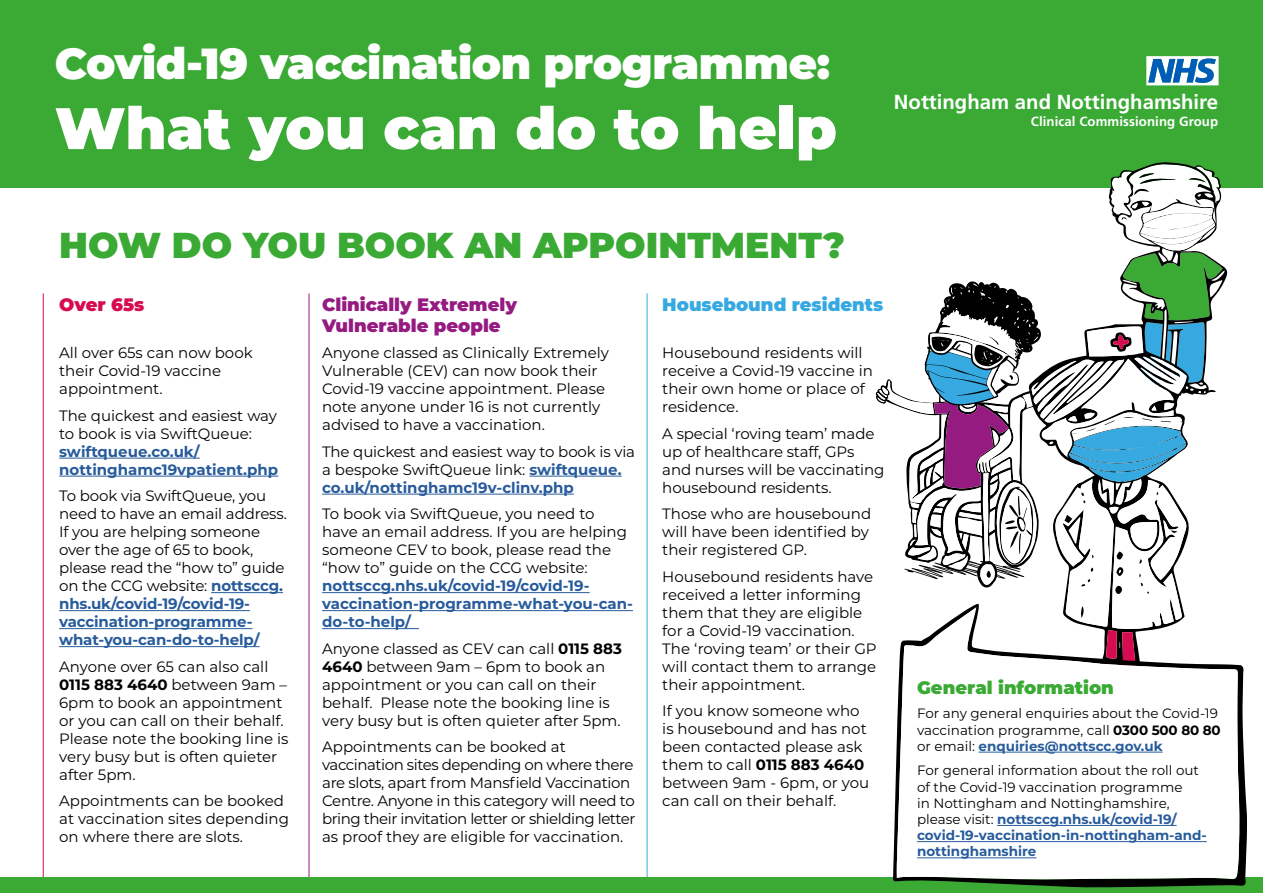
<style>
.page{position:relative;width:1263px;height:893px;background:#fff}
.page>*{position:absolute;margin:0;border:0;box-sizing:border-box;transform-origin:0 0}
.t1{font:900 58.5px "Montserrat";color:#fff}
.t2{font:900 43.5px "Montserrat";letter-spacing:-.01em;color:#fff}
.t3{font:900 36px "Montserrat";color:#3aaa35}
.t4{font:700 20.4px "Frutiger LT Std";color:#fff}
.t5{font:900 18px/21.6px "Montserrat";color:#951b81}
.t6{font:900 18px "Montserrat";color:#36a9e1}
.t7{font:900 18px "Montserrat";color:#3aaa35}
.t8{font:900 18px "Montserrat";color:#d60b52}
.t9{font:15px/18px "Montserrat";color:#000}
.t10{font:15px/18px "Montserrat";letter-spacing:-.02em;color:#000}
.t11{font:700 15px/18px "Montserrat";color:#275b9b}
.t12{font:13.5px/16.2px "Montserrat";color:#000}
.t13{font:700 13.2px "Frutiger LT Std";letter-spacing:.005em;color:#fff}
.s1{font-weight:700}
.s2{font-weight:700;color:#275b9b}
</style>
<div class="page">
<hr style="left:309px;top:293px;width:1px;height:600px;background:#951b81">
<hr style="left:647px;top:293px;width:1px;height:600px;background:#36a9e1">
<hr style="left:43px;top:293px;width:1px;height:600px;background:#d60b52">
<div style="left:0;top:877px;width:1263px;height:16px;background:#3aaa35"></div>
<div style="left:0;top:0;width:1263px;height:188px;background:#3aaa35"></div>
<hr style="left:529px;top:476px;width:93px;height:1px;background:#275b9b">
<hr style="left:322px;top:494px;width:252px;height:1px;background:#275b9b">
<hr style="left:322px;top:592px;width:268px;height:1px;background:#275b9b">
<hr style="left:322px;top:610px;width:311px;height:1px;background:#275b9b">
<hr style="left:322px;top:628px;width:97px;height:1px;background:#275b9b">
<hr style="left:59px;top:458px;width:141px;height:1px;background:#275b9b">
<hr style="left:59px;top:476px;width:219px;height:1px;background:#275b9b">
<hr style="left:211px;top:592px;width:72px;height:1px;background:#275b9b">
<hr style="left:59px;top:610px;width:191px;height:1px;background:#275b9b">
<hr style="left:59px;top:628px;width:193px;height:1px;background:#275b9b">
<hr style="left:59px;top:646px;width:201px;height:1px;background:#275b9b">
<svg style="left:893px;top:665px;width:354px;height:222px;fill:#000"></svg>
<svg style="left:897px;top:664px;width:342px;height:216px"></svg>
<hr style="left:978px;top:752px;width:184px;height:1px;background:#275b9b">
<hr style="left:997px;top:825px;width:179px;height:1px;background:#275b9b">
<hr style="left:917px;top:841px;width:290px;height:1px;background:#275b9b">
<hr style="left:917px;top:857px;width:119px;height:1px;background:#275b9b">
<svg style="left:877px;top:162px;width:351px;height:529px"></svg>
<svg style="left:1146px;top:56px;width:72px;height:29px;background:#7eaed6"></svg>
<h2 class="t2" style="left:55px;top:31px;width:777px">Covid-19 vaccination programme:</h2>
<h1 class="t1" style="left:55px;top:84px;width:783px">What you can do to help</h1>
<h3 class="t4" style="left:894px;top:89px;width:326px">Nottingham and Nottinghamshire</h3>
<p class="t13" style="left:1031px;top:114px;width:189px">Clinical Commissioning Group</p>
<h3 class="t3" style="left:59px;top:218px;width:787px">HOW DO YOU BOOK AN APPOINTMENT?</h3>
<p class="t6" style="left:662px;top:291px;width:222px">Housebound residents</p>
<p class="t9" style="left:662px;top:343px;width:212px">Housebound residents will receive a Covid-19 vaccine in their own home or place of residence.</p>
<p class="t9" style="left:662px;top:424px;width:224px">A special ‘roving team’ made up of healthcare staff, GPs and nurses will be vaccinating housebound residents.</p>
<p class="t9" style="left:662px;top:504px;width:210px">Those who are housebound will have been identified by their registered GP.</p>
<p class="t9" style="left:662px;top:567px;width:216px">Housebound residents have received a letter informing them that they are eligible for a Covid-19 vaccination.<br>The ‘roving team’ or their GP will contact them to arrange their appointment.</p>
<p class="t9" style="left:662px;top:701px;width:208px">If you know someone who is housebound and has not been contacted please ask them to call <span class="s1">0115 883 4640 </span>between 9am - 6pm, or you can call on their behalf.</p>
<p class="t5" style="left:322px;top:292px;width:196px">Clinically Extremely<br>Vulnerable people</p>
<p class="t9" style="left:322px;top:343px;width:288px">Anyone classed as Clinically Extremely Vulnerable (CEV) can now book their Covid-19 vaccine appointment. Please note anyone under 16 is not currently advised to have a vaccination.</p>
<p class="t9" style="left:322px;top:442px;width:314px">The quickest and easiest way to book is via a bespoke SwiftQueue link: <span class="s2">swiftqueue. co.uk/nottinghamc19v-clinv.php</span></p>
<p class="t9" style="left:322px;top:504px;width:306px">To book via SwiftQueue, you need to have an email address. If you are helping someone CEV to book, please read the “how to” guide on the CCG website:</p>
<p class="t11" style="left:322px;top:576px;width:312px">nottsccg.nhs.uk/covid-19/covid-19- vaccination-programme-what-you-can&shy;do-to-help/</p>
<p class="t9" style="left:322px;top:639px;width:301px">Anyone classed as CEV can call <span class="s1">0115 883<br>4640</span> between 9am – 6pm to book an appointment or you can call on their behalf. Please note the booking line is very busy but is often quieter after 5pm.</p>
<p class="t10" style="left:322px;top:737px;width:315px">Appointments can be booked at vaccination sites depending on where there are slots, apart from Mansfield Vaccination Centre. Anyone in this category will need to bring their invitation letter or shielding letter as proof they are eligible for vaccination.</p>
<p class="t8" style="left:59px;top:291px;width:87px">Over 65s</p>
<p class="t9" style="left:59px;top:343px;width:195px">All over 65s can now book their Covid-19 vaccine appointment.</p>
<p class="t9" style="left:59px;top:406px;width:219px">The quickest and easiest way to book is via SwiftQueue:</p>
<p class="t11" style="left:59px;top:441px;width:221px">swiftqueue.co.uk/ nottinghamc19vpatient.php</p>
<p class="t9" style="left:59px;top:486px;width:229px">To book via SwiftQueue, you need to have an email address.<br>If you are helping someone over the age of 65 to book, please read the “how to” guide on the CCG website: <span class="s2">nottsccg. nhs.uk/covid-19/covid-19- vaccination-programme&shy;what-you-can-do-to-help/</span></p>
<p class="t9" style="left:59px;top:657px;width:231px">Anyone over 65 can also call<br><span class="s1">0115 883 4640</span> between 9am –<br>6pm to book an appointment or you can call on their behalf.<br>Please note the booking line is very busy but is often quieter after 5pm.</p>
<p class="t9" style="left:59px;top:791px;width:231px">Appointments can be booked at vaccination sites depending on where there are slots.</p>
<p class="t7" style="left:917px;top:674px;width:198px">General information</p>
<p class="t12" style="left:917px;top:705px;width:305px">For any general enquiries about the Covid-19 vaccination programme, call <span class="s1">0300 500 80 80 </span>or email: <span class="s2">enquiries@nottscc.gov.uk</span></p>
<p class="t12" style="left:917px;top:762px;width:291px">For general information about the roll out of the Covid-19 vaccination programme<br>in Nottingham and Nottinghamshire, please visit: <span class="s2">nottsccg.nhs.uk/covid-19/ covid-19-vaccination-in-nottingham-and&shy;nottinghamshire</span></p>
</div>
